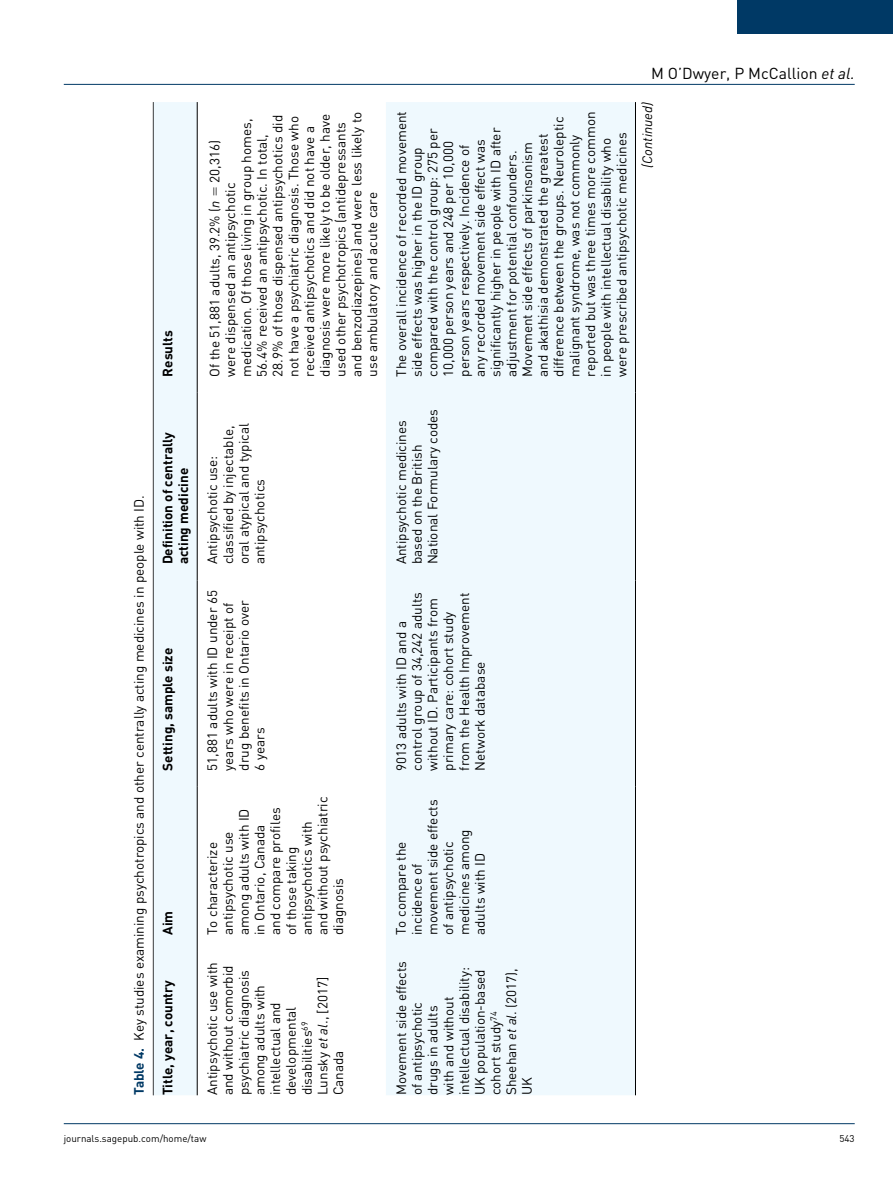
<style>
.page{position:relative;width:893px;height:1191px;background:#fff}
.page>*{position:absolute;margin:0;border:0;box-sizing:border-box;transform-origin:0 0}
.t1{font:15.75px "DIN";color:#000}
.t2{font:13.5px/15.8px "DIN";color:#000}
.t3{font:700 13.5px/15.8px "DIN";color:#000}
.t4{font:italic 13.5px "DIN";color:#000}
.t5{font:9.75px "DIN";color:#000}
.s1{font-weight:700;color:#003965}
.s2{font-weight:700}
.s3{font-style:italic}
</style>
<div class="page">
<hr style="left:64px;top:84px;width:791px;height:1px;background:#003965">
<hr style="left:64px;top:1123px;width:791px;height:1px;background:#003965">
<div style="left:738px;top:0;width:155px;height:34px;background:#003965"></div>
<hr style="left:153px;top:102px;width:1px;height:993px;background:#000">
<div style="left:154px;top:102px;width:481px;height:993px;background:#eff9fe"></div>
<svg style="left:198px;top:102px;width:188px;height:993px"></svg>
<hr style="left:635px;top:951px;width:1px;height:144px;background:#000">
<hr style="left:635px;top:786px;width:1px;height:165px;background:#000">
<hr style="left:635px;top:580px;width:1px;height:206px;background:#000">
<hr style="left:635px;top:393px;width:1px;height:187px;background:#000">
<hr style="left:635px;top:102px;width:1px;height:291px;background:#000">
<hr style="left:197px;top:951px;width:1px;height:144px;background:#000">
<hr style="left:197px;top:786px;width:1px;height:165px;background:#000">
<hr style="left:197px;top:580px;width:1px;height:206px;background:#000">
<hr style="left:197px;top:393px;width:1px;height:187px;background:#000">
<hr style="left:197px;top:102px;width:1px;height:291px;background:#000">
<svg style="left:214px;top:188px;width:3px;height:8px"></svg>
<p class="t3" style="left:159px;top:377px;width:48px;rotate:-90deg">Results</p>
<p class="t3" style="left:159px;top:564px;width:134px;rotate:-90deg">Definition of centrally acting medicine</p>
<p class="t2" style="left:125px;top:1095px;width:602px;line-height:28.5px;rotate:-90deg"><span class="s1">Table 4.</span> Key studies examining psychotropics and other centrally acting medicines in people with ID.<br><span class="s2">Title, year, country</span></p>
<p class="t3" style="left:159px;top:770px;width:124px;rotate:-90deg">Setting, sample size</p>
<p class="t3" style="left:159px;top:935px;width:26px;rotate:-90deg">Aim</p>
<p class="t2" style="left:222px;top:377px;width:266px;rotate:-90deg">were dispensed an antipsychotic medication. Of those living in group homes, 56.4% received an antipsychotic. In total, 28.9% of those dispensed antipsychotics did not have a psychiatric diagnosis. Those who received antipsychotics and did not have a diagnosis were more likely to be older, have used other psychotropics (antidepressants and benzodiazepines) and were less likely to use ambulatory and acute care</p>
<p class="t2" style="left:207px;top:183px;width:44px;rotate:-90deg">20,316)</p>
<p class="t2" style="left:207px;top:377px;width:177px;rotate:-90deg">Of the 51,881 adults, 39.2% (<span class="s3">n</span></p>
<p class="t2" style="left:204px;top:564px;width:143px;rotate:-90deg">Antipsychotic use: classified by injectable, oral atypical and typical antipsychotics</p>
<p class="t2" style="left:204px;top:770px;width:182px;rotate:-90deg">51,881 adults with ID under 65 years who were in receipt of drug benefits in Ontario over<br>6 years</p>
<p class="t2" style="left:204px;top:935px;width:140px;rotate:-90deg">To characterize antipsychotic use among adults with ID in Ontario, Canada<br>and compare profiles of those taking antipsychotics with and without psychiatric diagnosis</p>
<p class="t2" style="left:204px;top:1095px;width:135px;rotate:-90deg">Antipsychotic use with and without comorbid psychiatric diagnosis among adults with intellectual and developmental disabilities<sup>69<br></sup>Lunsky <span class="s3">et al</span>., [2017]<br>Canada</p>
<p class="t1" style="left:651px;top:63px;width:205px">M O’Dwyer, P McCallion <span class="s3">et al.</span></p>
<p class="t2" style="left:393px;top:377px;width:267px;rotate:-90deg">The overall incidence of recorded movement side effects was higher in the ID group compared with the control group: 275 per 10,000 person years and 248 per 10,000 person years respectively. Incidence of<br>any recorded movement side effect was significantly higher in people with ID after adjustment for potential confounders.<br>Movement side effects of parkinsonism<br>and akathisia demonstrated the greatest difference between the groups. Neuroleptic malignant syndrome, was not commonly reported but was three times more common in people with intellectual disability who were prescribed antipsychotic medicines</p>
<p class="t4" style="left:639px;top:168px;width:67px;rotate:-90deg">(Continued)</p>
<p class="t2" style="left:393px;top:564px;width:157px;rotate:-90deg">Antipsychotic medicines based on the British<br>National Formulary codes</p>
<p class="t2" style="left:393px;top:770px;width:180px;rotate:-90deg">9013 adults with ID and a control group of 34,242 adults without ID. Participants from primary care: cohort study from the Health Improvement<br>Network database</p>
<p class="t2" style="left:393px;top:935px;width:137px;rotate:-90deg">To compare the incidence of movement side effects of antipsychotic medicines among adults with ID</p>
<p class="t2" style="left:393px;top:1095px;width:136px;rotate:-90deg">Movement side effects of antipsychotic<br>drugs in adults<br>with and without intellectual disability:<br>UK population-based cohort study<sup>74<br></sup>Sheehan <span class="s3">et al</span>. (2017),<br>UK</p>
<p class="t5" style="left:64px;top:1132px;width:144px">journals.sagepub.com/home/taw</p>
<p class="t5" style="left:839px;top:1132px;width:17px">543</p>
</div>
